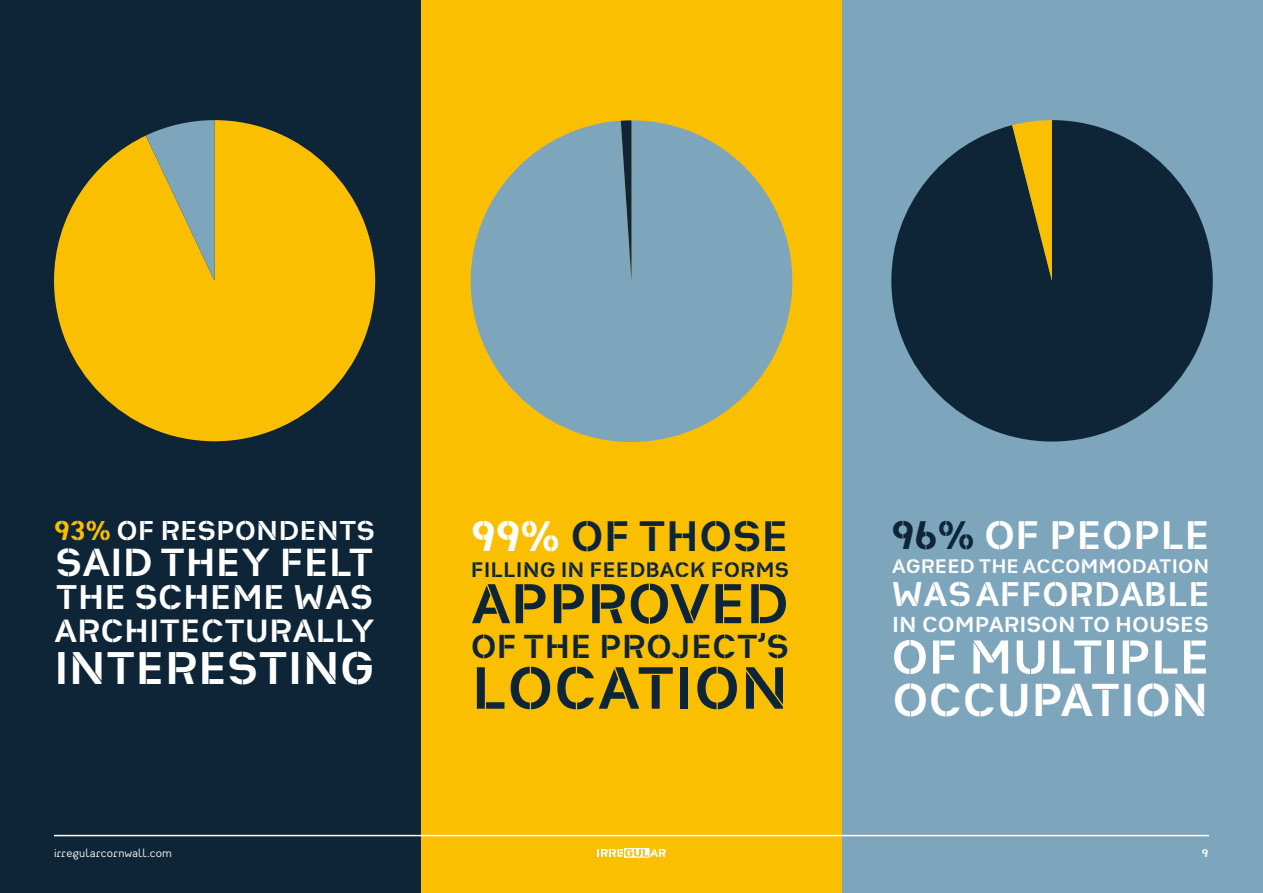
<style>
.page{position:relative;width:1263px;height:893px;background:#fff}
.page>*{position:absolute;margin:0;border:0;box-sizing:border-box;transform-origin:0 0}
.t1{font:700 63.75px "Heimat Stencil";color:#0e2538}
.t2{font:700 60px "Heimat Stencil";color:#0e2538}
.t3{font:700 51px "Heimat Stencil";color:#fff}
.t4{font:700 49.5px "Heimat Stencil";color:#fff}
.t5{font:700 49.2px "Heimat Stencil";color:#fff}
.t6{font:700 45.75px "Heimat Stencil";color:#0e2538}
.t7{font:700 42.75px "Heimat Stencil";color:#fff}
.t8{font:700 42px "Heimat Stencil";color:#fff}
.t9{font:700 36.75px "Heimat Stencil";color:#fff}
.t10{font:700 35.7px "Heimat Stencil";color:#0e2538}
.t11{font:700 34.5px "Heimat Stencil";color:#fff}
.t12{font:700 29.25px "Heimat Stencil";color:#fff}
.t13{font:700 23.25px "Heimat Stencil";color:#fff}
.t14{font:700 22.5px "Heimat Stencil";color:#0e2538}
.t15{font:700 21px "Heimat Stencil";color:#fff}
.t16{font:12px "Heimat Sans";color:#fff}
.t17{font:700 12px "Heimat Stencil";color:#fff}
.s1{color:#f9bf00}
.s2{color:#fff}
.s3{color:#0e2538}
</style>
<div class="page">
<div style="left:0;top:0;width:421px;height:893px;background:#0e2538"></div>
<div style="left:842px;top:0;width:421px;height:893px;background:#7da5bb"></div>
<div style="left:421px;top:0;width:421px;height:893px;background:#f9bf00"></div>
<svg style="left:54px;top:120px;width:321px;height:321px;fill:#f9bf00"></svg>
<svg style="left:146px;top:120px;width:68px;height:161px;background:#b1ac60"></svg>
<div style="left:471px;top:120px;width:321px;height:322px;background:#7da5bb;border-radius:159px"></div>
<svg style="left:621px;top:120px;width:10px;height:153px"></svg>
<svg style="left:891px;top:120px;width:322px;height:321px;fill:#0e2538"></svg>
<svg style="left:1012px;top:120px;width:40px;height:161px;background:#85741e"></svg>
<hr style="left:54px;top:835px;width:1155px;height:1px;background:#fff">
<svg style="left:597px;top:848px;width:69px;height:10px"></svg>
<p class="t12" style="left:54px;top:511px;width:323px"><span class="s1">93%</span> OF RESPONDENTS</p>
<p class="t8" style="left:56px;top:535px;width:320px">SAID THEY FELT</p>
<p class="t9" style="left:56px;top:573px;width:319px">THE SCHEME WAS</p>
<p class="t11" style="left:54px;top:608px;width:322px">ARCHITECTURALLY</p>
<h3 class="t5" style="left:54px;top:636px;width:322px">INTERESTING</h3>
<p class="t6" style="left:471px;top:506px;width:319px"><span class="s2">99%</span> OF THOSE</p>
<p class="t14" style="left:471px;top:555px;width:320px">FILLING IN FEEDBACK FORMS</p>
<h2 class="t2" style="left:471px;top:565px;width:320px">APPROVED</h2>
<p class="t10" style="left:471px;top:623px;width:320px">OF THE PROJECT’S</p>
<h1 class="t1" style="left:471px;top:646px;width:319px">LOCATION</h1>
<p class="t7" style="left:891px;top:507px;width:320px"><span class="s3">96%</span> OF PEOPLE</p>
<p class="t15" style="left:892px;top:553px;width:319px">AGREED THE ACCOMMODATION</p>
<p class="t9" style="left:891px;top:570px;width:320px">WAS AFFORDABLE</p>
<p class="t13" style="left:892px;top:609px;width:318px">IN COMPARISON TO HOUSES</p>
<h3 class="t3" style="left:891px;top:624px;width:320px">OF MULTIPLE</h3>
<h3 class="t4" style="left:892px;top:667px;width:318px">OCCUPATION</h3>
<p class="t16" style="left:54px;top:845px;width:119px">irregularcornwall.com</p>
<p class="t17" style="left:1202px;top:845px;width:8px">9</p>
</div>
